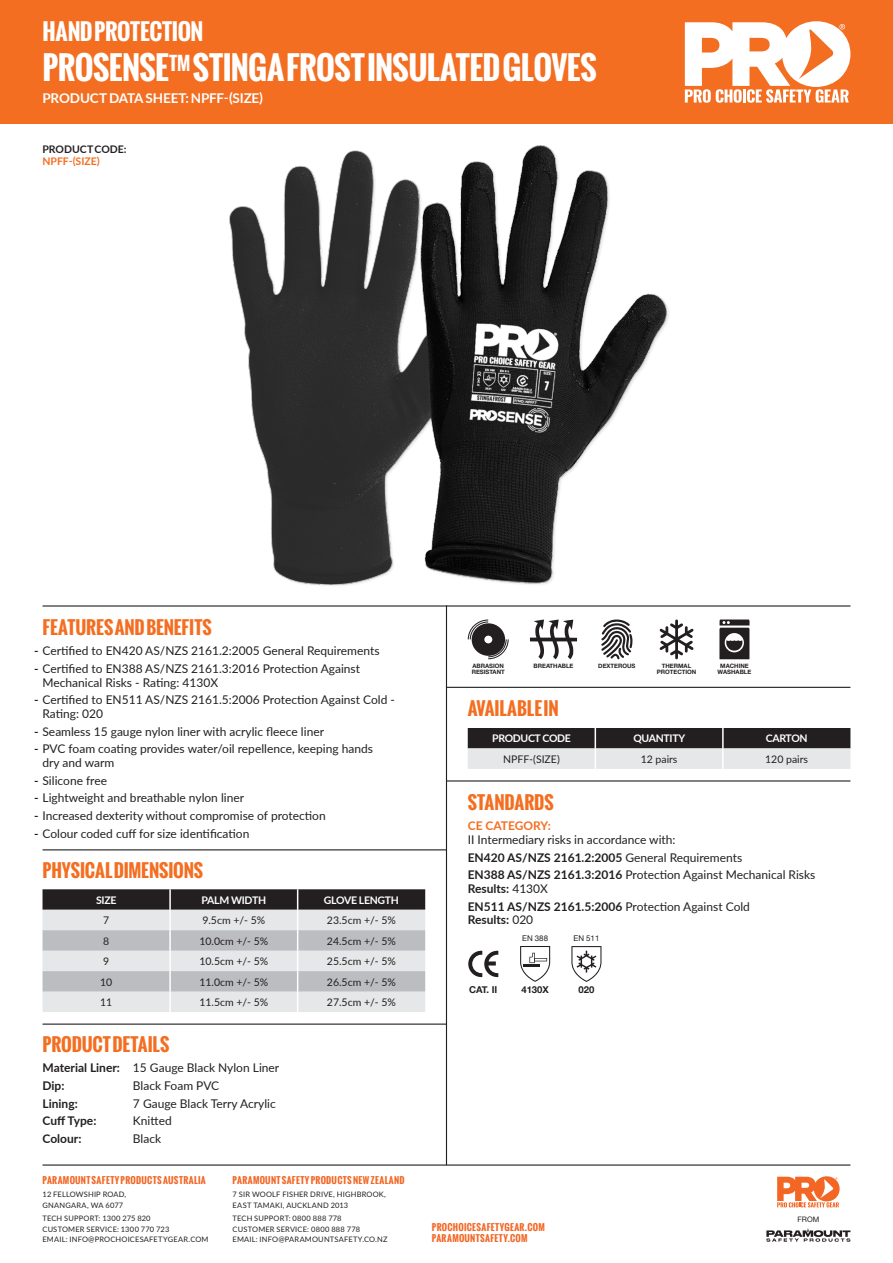
<style>
.page{position:relative;width:893px;height:1263px;background:#fff}
.page>*{position:absolute;margin:0;border:0;box-sizing:border-box;transform-origin:0 0}
.t1{font:700 31.65px "Oswald";letter-spacing:-.015em;color:#fff}
.t2{font:700 22.5px "Oswald";letter-spacing:-.01em;color:#fff}
.t3{font:700 18px "Oswald";letter-spacing:-.005em;color:#f36e21}
.t4{font:700 13.5px "Lato";letter-spacing:-.01em;color:#fff}
.t5{font:12px/13.5px "Lato";color:#231f20}
.t6{font:700 12px/13.5px "Lato";color:#231f20}
.t7{font:10.5px "Lato";color:#231f20}
.t8{font:700 10.5px "Lato";letter-spacing:-.03em;color:#fff}
.t9{font:700 10.5px/11.7px "Lato";color:#231f20}
.t10{font:700 9.45px "Helvetica Neue";color:#231f20}
.t11{font:700 9px/11.2px "Oswald";letter-spacing:.04em;color:#f36624}
.t12{font:7.95px "Helvetica Neue";color:#231f20}
.t13{font:7.5px/10.8px "Lato";letter-spacing:.025em;color:#231f20}
.t14{font:7.5px "Helvetica Neue";color:#231f20}
.t15{font:700 6px/6px "Helvetica Neue";color:#231f20;text-align:center}
.s1{color:#f36e21}
.s2{font-weight:700}
.s3{font-weight:700;color:#f36e21}
.s4{font-weight:400}
</style>
<div class="page">
<hr style="left:43px;top:1164px;width:807px;height:1px;background:#231f20">
<svg style="left:777px;top:1176px;width:63px;height:31px"></svg>
<svg style="left:766px;top:1228px;width:84px;height:14px"></svg>
<div style="left:0;top:0;width:893px;height:124px;background:#f36e21"></div>
<svg style="left:685px;top:21px;width:165px;height:82px"></svg>
<svg style="left:43px;top:889px;width:382px;height:123px;background:#b8b8ba"></svg>
<hr style="left:43px;top:1023px;width:403px;height:2px;background:#231f20">
<hr style="left:446px;top:687px;width:404px;height:1px;background:#231f20">
<svg style="left:468px;top:728px;width:382px;height:41px;background:#868586"></svg>
<hr style="left:722px;top:748px;width:2px;height:21px;background:#fff">
<hr style="left:722px;top:728px;width:2px;height:20px;background:#fff">
<hr style="left:446px;top:780px;width:404px;height:1px;background:#231f20">
<hr style="left:43px;top:605px;width:807px;height:1px;background:#231f20">
<hr style="left:446px;top:605px;width:1px;height:560px;background:#231f20">
<img style="left:230px;top:145px;width:436px;height:439px">
<svg style="left:468px;top:619px;width:41px;height:40px"></svg>
<svg style="left:530px;top:619px;width:47px;height:40px"></svg>
<svg style="left:719px;top:619px;width:31px;height:40px"></svg>
<svg style="left:659px;top:619px;width:35px;height:40px"></svg>
<svg style="left:601px;top:619px;width:31px;height:40px"></svg>
<svg style="left:468px;top:951px;width:30px;height:26px"></svg>
<svg style="left:520px;top:946px;width:30px;height:36px"></svg>
<svg style="left:571px;top:946px;width:30px;height:36px"></svg>
<hr style="left:43px;top:849px;width:403px;height:1px;background:#231f20">
<p class="t2" style="left:43px;top:15px;width:162px">HAND PROTECTION</p>
<p class="t1" style="left:43px;top:44px;width:556px">PROSENSE<sup>TM</sup> STINGA FROST INSULATED GLOVES</p>
<p class="t4" style="left:43px;top:88px;width:222px">PRODUCT DATA SHEET: NPFF-(SIZE)</p>
<p class="t9" style="left:43px;top:143px;width:85px">PRODUCT CODE:<br><span class="s1">NPFF-(SIZE)</span></p>
<p class="t3" style="left:43px;top:614px;width:171px">FEATURES AND BENEFITS</p>
<p class="t5" style="left:34px;top:644px;width:347px"><span class="s2">-</span> Certified to EN420 AS/NZS 2161.2:2005 General Requirements</p>
<p class="t5" style="left:43px;top:661px;width:319px;text-indent:-9px"><span class="s2">-</span> Certified to EN388 AS/NZS 2161.3:2016 Protection Against<br>Mechanical Risks - Rating: 4130X</p>
<p class="t5" style="left:43px;top:693px;width:354px;text-indent:-9px"><span class="s2">-</span> Certified to EN511 AS/NZS 2161.5:2006 Protection Against Cold -<br>Rating: 020</p>
<p class="t5" style="left:34px;top:724px;width:292px"><span class="s2">-</span> Seamless 15 gauge nylon liner with acrylic fleece liner</p>
<p class="t5" style="left:43px;top:742px;width:332px;text-indent:-9px"><span class="s2">-</span> PVC foam coating provides water/oil repellence, keeping hands dry and warm</p>
<p class="t5" style="left:34px;top:773px;width:75px"><span class="s2">-</span> Silicone free</p>
<p class="t5" style="left:34px;top:791px;width:212px"><span class="s2">-</span> Lightweight and breathable nylon liner</p>
<p class="t5" style="left:34px;top:808px;width:293px"><span class="s2">-</span> Increased dexterity without compromise of protection</p>
<p class="t5" style="left:34px;top:826px;width:217px"><span class="s2">-</span> Colour coded cuff for size identification</p>
<p class="t3" style="left:43px;top:856px;width:162px">PHYSICAL DIMENSIONS</p>
<p class="t8" style="left:96px;top:892px;width:22px">SIZE</p>
<p class="t8" style="left:202px;top:892px;width:66px">PALM WIDTH</p>
<p class="t8" style="left:324px;top:892px;width:77px">GLOVE LENGTH</p>
<p class="t7" style="left:103px;top:913px;width:8px">7</p>
<p class="t7" style="left:202px;top:913px;width:64px">9.5cm +/- 5%</p>
<p class="t7" style="left:327px;top:913px;width:70px">23.5cm +/- 5%</p>
<p class="t7" style="left:103px;top:933px;width:8px">8</p>
<p class="t7" style="left:199px;top:933px;width:70px">10.0cm +/- 5%</p>
<p class="t7" style="left:327px;top:933px;width:70px">24.5cm +/- 5%</p>
<p class="t7" style="left:103px;top:954px;width:8px">9</p>
<p class="t7" style="left:199px;top:954px;width:70px">10.5cm +/- 5%</p>
<p class="t7" style="left:327px;top:954px;width:70px">25.5cm +/- 5%</p>
<p class="t7" style="left:100px;top:974px;width:14px">10</p>
<p class="t7" style="left:199px;top:974px;width:70px">11.0cm +/- 5%</p>
<p class="t7" style="left:327px;top:974px;width:70px">26.5cm +/- 5%</p>
<p class="t7" style="left:100px;top:995px;width:14px">11</p>
<p class="t7" style="left:199px;top:995px;width:70px">11.5cm +/- 5%</p>
<p class="t7" style="left:327px;top:995px;width:70px">27.5cm +/- 5%</p>
<p class="t3" style="left:43px;top:1031px;width:128px">PRODUCT DETAILS</p>
<p class="t6" style="left:43px;top:1060px;width:79px">Material Liner:</p>
<p class="t6" style="left:43px;top:1078px;width:23px">Dip:</p>
<p class="t6" style="left:43px;top:1096px;width:37px">Lining:</p>
<p class="t6" style="left:43px;top:1114px;width:55px">Cuff Type:</p>
<p class="t6" style="left:43px;top:1131px;width:40px">Colour:</p>
<p class="t5" style="left:133px;top:1060px;width:148px">15 Gauge Black Nylon Liner</p>
<p class="t5" style="left:133px;top:1078px;width:88px">Black Foam PVC</p>
<p class="t5" style="left:133px;top:1096px;width:144px">7 Gauge Black Terry Acrylic</p>
<p class="t5" style="left:133px;top:1114px;width:40px">Knitted</p>
<p class="t5" style="left:133px;top:1131px;width:30px">Black</p>
<p class="t15" style="left:472px;top:663px;width:35px;text-align:left">ABRASION<br>RESISTANT</p>
<p class="t15" style="left:534px;top:663px;width:41px">BREATHABLE</p>
<p class="t15" style="left:718px;top:663px;width:35px">MACHINE<br>WASHABLE</p>
<p class="t15" style="left:598px;top:663px;width:39px">DEXTEROUS</p>
<p class="t15" style="left:657px;top:663px;width:41px">THERMAL<br>PROTECTION</p>
<p class="t3" style="left:468px;top:695px;width:92px">AVAILABLE IN</p>
<p class="t8" style="left:492px;top:731px;width:80px">PRODUCT CODE</p>
<p class="t8" style="left:633px;top:731px;width:53px">QUANTITY</p>
<p class="t8" style="left:766px;top:731px;width:43px">CARTON</p>
<p class="t7" style="left:503px;top:751px;width:58px">NPFF-(SIZE)</p>
<p class="t7" style="left:641px;top:751px;width:38px">12 pairs</p>
<p class="t7" style="left:765px;top:751px;width:44px">120 pairs</p>
<p class="t3" style="left:468px;top:789px;width:87px">STANDARDS</p>
<p class="t5" style="left:468px;top:819px;width:209px"><span class="s3">CE CATEGORY:<br></span>II Intermediary risks in accordance with:</p>
<p class="t6" style="left:468px;top:850px;width:276px">EN420 AS/NZS 2161.2:2005 <span class="s4">General Requirements</span></p>
<p class="t5" style="left:468px;top:868px;width:349px"><span class="s2">EN388 AS/NZS 2161.3:2016</span> Protection Against Mechanical Risks<br><span class="s2">Results:</span> 4130X</p>
<p class="t6" style="left:468px;top:899px;width:284px">EN511 AS/NZS 2161.5:2006 <span class="s4">Protection Against Cold<br></span>Results: <span class="s4">020</span></p>
<p class="t12" style="left:522px;top:933px;width:27px">EN 388</p>
<p class="t10" style="left:469px;top:982px;width:30px">CAT. II</p>
<p class="t10" style="left:521px;top:982px;width:29px">4130X</p>
<p class="t12" style="left:573px;top:933px;width:27px">EN 511</p>
<p class="t10" style="left:578px;top:983px;width:17px">020</p>
<p class="t11" style="left:43px;top:1175px;width:165px">PARAMOUNT SAFETY PRODUCTS AUSTRALIA</p>
<p class="t13" style="left:43px;top:1189px;width:85px">12 FELLOWSHIP ROAD,<br>GNANGARA, WA 6077</p>
<p class="t13" style="left:43px;top:1212px;width:168px">TECH SUPPORT: 1300 275 820<br>CUSTOMER SERVICE: 1300 770 723<br>EMAIL: INFO@PROCHOICESAFETYGEAR.COM</p>
<p class="t14" style="left:797px;top:1213px;width:24px">FROM</p>
<p class="t11" style="left:233px;top:1175px;width:174px">PARAMOUNT SAFETY PRODUCTS NEW ZEALAND</p>
<p class="t13" style="left:233px;top:1189px;width:155px">7 SIR WOOLF FISHER DRIVE, HIGHBROOK,<br>EAST TAMAKI, AUCKLAND 2013</p>
<p class="t13" style="left:233px;top:1212px;width:157px">TECH SUPPORT: 0800 888 778<br>CUSTOMER SERVICE: 0800 888 778<br>EMAIL: INFO@PARAMOUNTSAFETY.CO.NZ</p>
<p class="t11" style="left:432px;top:1222px;width:114px">PROCHOICESAFETYGEAR.COM<br>PARAMOUNTSAFETY.COM</p>
</div>
